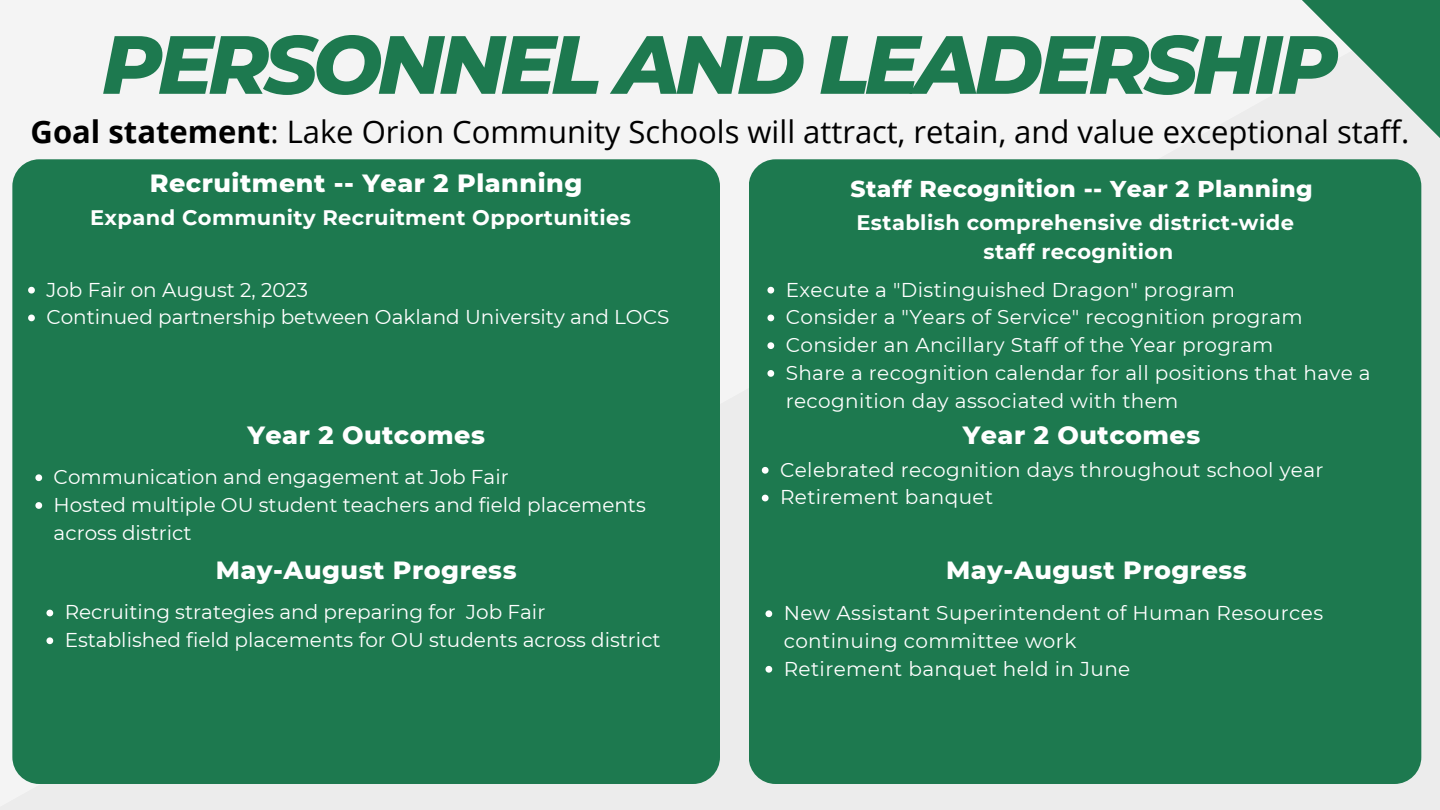
<style>
.page{position:relative;width:1440px;height:810px;background:#f4f4f4}
.page>*{position:absolute;margin:0;border:0;box-sizing:border-box;transform-origin:0 0}
.t1{font:italic 800 82.4px "Montserrat";letter-spacing:-.06em;color:#1d794f}
.t2{font:31px "Open Sans";color:#000}
.t3{font:800 25.4px "Montserrat";letter-spacing:.02em;color:#fff}
.t4{font:800 23.4px "Montserrat";letter-spacing:.02em;color:#fff}
.t5{font:700 21px "Montserrat";letter-spacing:.02em;color:#fff}
.t6{font:20px/27.8px "Montserrat";letter-spacing:.02em;color:#fff}
.t7{font:20px/27.8px "Montserrat";color:#fff}
.s1{font-weight:700}
</style>
<div class="page">
<svg style="left:1223px;top:0;width:217px;height:217px;fill:#ececec"></svg>
<div style="left:749px;top:159px;width:672px;height:625px;background:#1d794f;border-radius:27px"></div>
<div style="left:12px;top:159px;width:708px;height:625px;background:#1d794f;border-radius:27px"></div>
<svg style="left:28px;top:287px;width:7px;height:7px"></svg>
<svg style="left:28px;top:315px;width:7px;height:6px"></svg>
<svg style="left:767px;top:287px;width:7px;height:7px"></svg>
<svg style="left:767px;top:315px;width:7px;height:6px"></svg>
<svg style="left:767px;top:342px;width:7px;height:7px"></svg>
<svg style="left:767px;top:370px;width:7px;height:7px"></svg>
<svg style="left:35px;top:474px;width:7px;height:7px"></svg>
<svg style="left:35px;top:502px;width:7px;height:7px"></svg>
<svg style="left:46px;top:610px;width:7px;height:6px"></svg>
<svg style="left:46px;top:637px;width:7px;height:7px"></svg>
<svg style="left:762px;top:467px;width:7px;height:7px"></svg>
<svg style="left:762px;top:495px;width:7px;height:6px"></svg>
<svg style="left:765px;top:610px;width:7px;height:7px"></svg>
<svg style="left:765px;top:666px;width:7px;height:7px"></svg>
<p class="t1" style="left:102px;top:14px;width:1238px">PERSONNEL AND LEADERSHIP</p>
<p class="t2" style="left:31px;top:110px;width:1380px"><span class="s1">Goal statement</span>: Lake Orion Community Schools will attract, retain, and value exceptional staff.</p>
<p class="t3" style="left:150px;top:167px;width:434px">Recruitment -- Year 2 Planning</p>
<p class="t5" style="left:90px;top:204px;width:543px">Expand Community Recruitment Opportunities</p>
<p class="t7" style="left:46px;top:275px;width:263px">Job Fair on August 2, 2023</p>
<p class="t7" style="left:46px;top:303px;width:625px">Continued partnership between Oakland University and LOCS</p>
<p class="t3" style="left:247px;top:420px;width:239px">Year 2 Outcomes</p>
<p class="t7" style="left:54px;top:463px;width:457px">Communication and engagement at Job Fair</p>
<p class="t7" style="left:54px;top:491px;width:594px">Hosted multiple OU student teachers and field placements across district</p>
<p class="t4" style="left:850px;top:174px;width:464px">Staff Recognition -- Year 2 Planning</p>
<p class="t5" style="left:856px;top:210px;width:439px">Establish comprehensive district-wide</p>
<p class="t5" style="left:983px;top:239px;width:191px">staff recognition</p>
<p class="t6" style="left:786px;top:275px;width:451px">Execute a "Distinguished Dragon" program</p>
<p class="t6" style="left:786px;top:303px;width:519px">Consider a "Years of Service" recognition program</p>
<p class="t6" style="left:786px;top:331px;width:489px">Consider an Ancillary Staff of the Year program</p>
<p class="t6" style="left:786px;top:359px;width:586px">Share a recognition calendar for all positions that have a recognition day associated with them</p>
<p class="t3" style="left:963px;top:420px;width:239px">Year 2 Outcomes</p>
<p class="t6" style="left:780px;top:456px;width:545px">Celebrated recognition days throughout school year</p>
<p class="t6" style="left:780px;top:483px;width:215px">Retirement banquet</p>
<p class="t3" style="left:216px;top:555px;width:302px">May-August Progress</p>
<p class="t3" style="left:946px;top:555px;width:302px">May-August Progress</p>
<p class="t7" style="left:65px;top:598px;width:482px">Recruiting strategies and preparing for Job Fair</p>
<p class="t7" style="left:65px;top:626px;width:598px">Established field placements for OU students across district</p>
<p class="t6" style="left:784px;top:599px;width:541px">New Assistant Superintendent of Human Resources continuing committee work</p>
<p class="t6" style="left:784px;top:655px;width:348px">Retirement banquet held in June</p>
</div>
